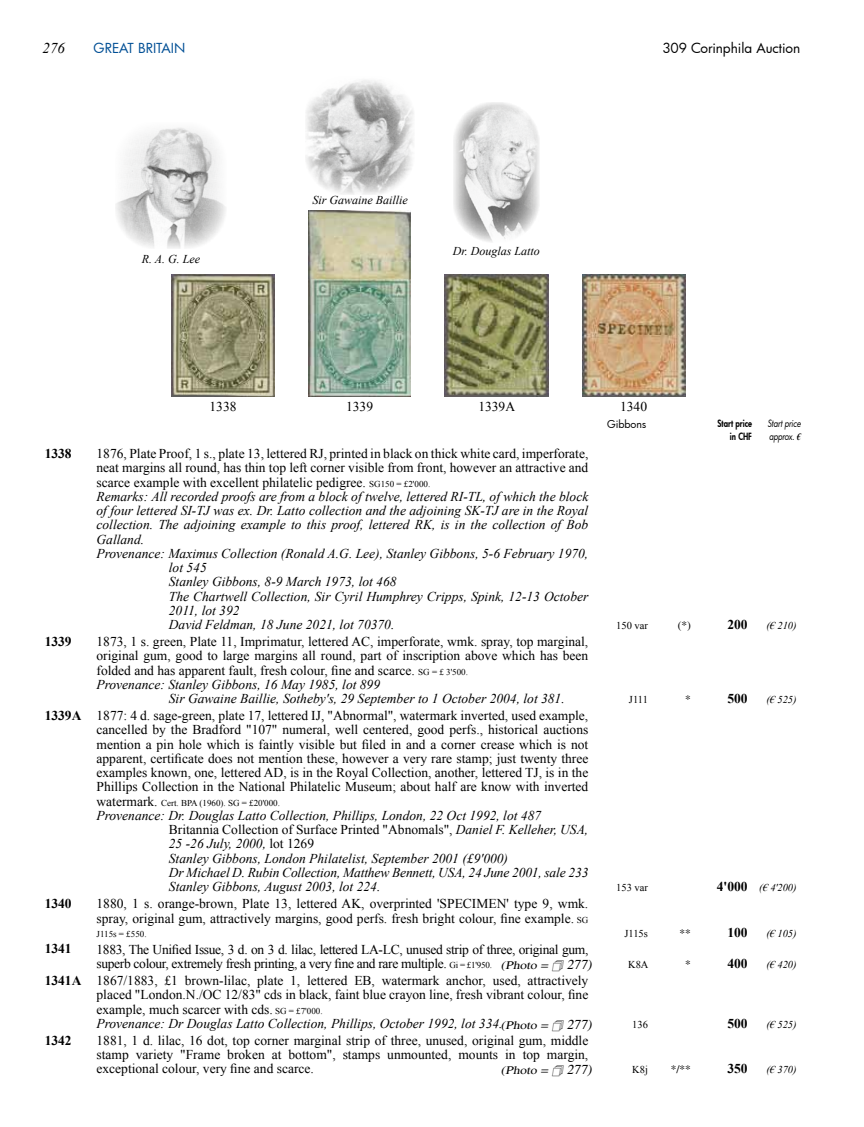
<style>
.page{position:relative;width:864px;height:1127px;background:#fff}
.page>*{position:absolute;margin:0;border:0;box-sizing:border-box;transform-origin:0 0}
.t1{font:italic 15px "Times New Roman";color:#000}
.t2{font:13.5px/14.2px "Times New Roman";color:#000;text-align:justify}
.t3{font:italic 13.5px/14.2px "Times New Roman";color:#000}
.t4{font:13.5px/14.2px "Times New Roman";letter-spacing:-.025em;color:#000}
.t5{font:700 13.5px "Times New Roman";color:#000}
.t6{font:13.5px "Futura";letter-spacing:-.005em;color:#000}
.t7{font:13.5px "Futura";letter-spacing:-.005em;color:#004f95}
.t8{font:italic 12px "Times New Roman";color:#000}
.t9{font:italic 11.55px "Times";color:#000;scale:1.18 1}
.t10{font:11.25px "Times";color:#000}
.t11{font:italic 10.5px "Times New Roman";letter-spacing:-.01em;color:#000}
.t12{font:10.5px "Times New Roman";color:#000}
.t13{font:10.5px "Futura";color:#000}
.t14{font:italic 9.75px/12.8px "Futura";letter-spacing:-.015em;color:#000;scale:.8 1}
.t15{font:800 9.75px/12.8px "Futura";color:#000;text-align:right;scale:.8 1}
.t16{font:9px "Times New Roman";color:#000}
.s1{font-family:"Times New Roman";font-weight:700}
.s2{font-size:9px}
.s3{font-size:13.5px}
.s4{font-style:normal}
.s5{font-weight:700;font-style:normal;font-size:13.5px}
.s6{font-style:italic}
</style>
<div class="page">
<img style="left:171px;top:274px;width:103px;height:122px">
<img style="left:308px;top:210px;width:102px;height:186px">
<img style="left:444px;top:274px;width:103px;height:122px">
<img style="left:582px;top:274px;width:103px;height:122px">
<img style="left:116px;top:127px;width:110px;height:122px">
<img style="left:306px;top:80px;width:108px;height:114px">
<img style="left:453px;top:102px;width:86px;height:140px">
<p class="t1" style="left:43px;top:38px;width:24px">276</p>
<p class="t7" style="left:94px;top:39px;width:93px">GREAT BRITAIN</p>
<p class="t6" style="left:662px;top:39px;width:139px">309 Corinphila Auction</p>
<p class="t8" style="left:142px;top:251px;width:60px">R. A. G. Lee</p>
<p class="t8" style="left:312px;top:192px;width:97px">Sir Gawaine Baillie</p>
<p class="t8" style="left:452px;top:243px;width:89px">Dr. Douglas Latto</p>
<p class="t5" style="left:45px;top:444px;width:29px">1338</p>
<p class="t5" style="left:45px;top:632px;width:29px">1339</p>
<p class="t5" style="left:45px;top:706px;width:38px">1339A</p>
<p class="t5" style="left:45px;top:894px;width:29px">1340</p>
<p class="t5" style="left:45px;top:939px;width:29px">1341</p>
<p class="t5" style="left:45px;top:971px;width:38px">1341A</p>
<p class="t5" style="left:45px;top:1030px;width:29px">1342</p>
<p class="t2" style="left:209px;top:399px;width:28px">1338</p>
<p class="t2" style="left:346px;top:399px;width:28px">1339</p>
<p class="t2" style="left:478px;top:399px;width:38px">1339A</p>
<p class="t2" style="left:620px;top:399px;width:28px">1340</p>
<p class="t13" style="left:607px;top:417px;width:40px">Gibbons</p>
<p class="t15" style="left:717px;top:417px;width:44px">Start price in CHF</p>
<p class="t14" style="left:767px;top:417px;width:43px">Start price approx. <span class="s1">€</span></p>
<p class="t2" style="left:96px;top:446px;width:493px">1876, Plate Proof, 1 s., plate 13, lettered RJ, printed in black on thick white card, imperforate,</p>
<p class="t2" style="left:96px;top:460px;width:493px">neat margins all round, has thin top left corner visible from front, however an attractive and</p>
<p class="t2" style="left:96px;top:475px;width:335px">scarce example with excellent philatelic pedigree. <span class="s2">SG150 = £2'000.</span></p>
<p class="t3" style="left:96px;top:489px;width:493px">Remarks: All recorded proofs are from a block of twelve, lettered RI-TL, of which the block</p>
<p class="t3" style="left:96px;top:503px;width:493px">of four lettered SI-TJ was ex. Dr. Latto collection and the adjoining SK-TJ are in the Royal</p>
<p class="t3" style="left:96px;top:517px;width:493px">collection. The adjoining example to this proof, lettered RK, is in the collection of Bob</p>
<p class="t3" style="left:96px;top:532px;width:49px">Galland.</p>
<p class="t3" style="left:96px;top:546px;width:493px">Provenance: Maximus Collection (Ronald A.G. Lee), Stanley Gibbons, 5-6 February 1970,</p>
<p class="t3" style="left:169px;top:560px;width:39px">lot 545</p>
<p class="t3" style="left:169px;top:574px;width:229px">Stanley Gibbons, 8-9 March 1973, lot 468</p>
<p class="t3" style="left:169px;top:589px;width:421px">The Chartwell Collection, Sir Cyril Humphrey Cripps, Spink, 12-13 October</p>
<p class="t3" style="left:169px;top:603px;width:72px">2011, lot 392</p>
<p class="t3" style="left:169px;top:617px;width:227px">David Feldman, 18 June 2021, lot 70370.</p>
<p class="t12" style="left:616px;top:618px;width:33px">150 var</p>
<p class="t10" style="left:677px;top:619px;width:15px">(*)</p>
<p class="t5" style="left:727px;top:615px;width:22px">200</p>
<p class="t11" style="left:766px;top:618px;width:31px">(€ 210)</p>
<p class="t2" style="left:96px;top:634px;width:493px">1873, 1 s. green, Plate 11, Imprimatur, lettered AC, imperforate, wmk. spray, top marginal,</p>
<p class="t2" style="left:96px;top:648px;width:493px">original gum, good to large margins all round, part of inscription above which has been</p>
<p class="t2" style="left:96px;top:663px;width:373px">folded and has apparent fault, fresh colour, fine and scarce. <span class="s2">SG = £ 3'500.</span></p>
<p class="t3" style="left:96px;top:677px;width:285px">Provenance: Stanley Gibbons, 16 May 1985, lot 899</p>
<p class="t3" style="left:169px;top:691px;width:397px">Sir Gawaine Baillie, Sotheby's, 29 September to 1 October 2004, lot 381.</p>
<p class="t12" style="left:628px;top:692px;width:21px">J111</p>
<p class="t10" style="left:685px;top:693px;width:7px">*</p>
<p class="t5" style="left:727px;top:689px;width:22px">500</p>
<p class="t11" style="left:766px;top:692px;width:31px">(€ 525)</p>
<p class="t2" style="left:96px;top:708px;width:493px">1877: 4 d. sage-green, plate 17, lettered IJ, "Abnormal", watermark inverted, used example, cancelled by the Bradford "107" numeral, well centered, good perfs., historical auctions mention a pin hole which is faintly visible but filed in and a corner crease which is not apparent, certificate does not mention these, however a very rare stamp; just twenty three examples known, one, lettered AD, is in the Royal Collection, another, lettered TJ, is in the Phillips Collection in the National Philatelic Museum; about half are know with inverted</p>
<p class="t16" style="left:96px;top:796px;width:185px"><span class="s3">watermark.</span> Cert. BPA (1960). SG = £20'000.</p>
<p class="t3" style="left:169px;top:808px;width:421px;text-indent:-72px">Provenance: Dr. Douglas Latto Collection, Phillips, London, 22 Oct 1992, lot 487<br><span class="s4">Britannia Collection of Surface Printed "Abnomals",</span> Daniel F. Kelleher, USA, 25 -26 July, 2000, <span class="s4">lot 1269<br></span>Stanley Gibbons, London Philatelist, September 2001 (£9'000)<br>Dr Michael D. Rubin Collection, Matthew Bennett, USA, 24 June 2001, sale 233<br>Stanley Gibbons, August 2003, lot 224.</p>
<p class="t12" style="left:616px;top:880px;width:33px">153 var</p>
<p class="t11" style="left:716px;top:880px;width:81px"><span class="s5">4'000</span> (€ 4'200)</p>
<p class="t2" style="left:96px;top:896px;width:493px">1880, 1 s. orange-brown, Plate 13, lettered AK, overprinted 'SPECIMEN' type 9, wmk. spray, original gum, attractively margins, good perfs. fresh bright colour, fine example. <span class="s2">SG</span></p>
<p class="t16" style="left:96px;top:927px;width:51px">J115s = £550.</p>
<p class="t12" style="left:624px;top:926px;width:25px">J115s</p>
<p class="t10" style="left:679px;top:926px;width:13px">**</p>
<p class="t5" style="left:727px;top:923px;width:22px">100</p>
<p class="t11" style="left:766px;top:926px;width:31px">(€ 105)</p>
<p class="t4" style="left:96px;top:942px;width:493px">1883, The Unified Issue, 3 d. on 3 d. lilac, lettered LA-LC, unused strip of three, original gum, superb colour, extremely fresh printing, a very fine and rare multiple. <span class="s2">Gi = £1'950.</span></p>
<p class="t12" style="left:628px;top:957px;width:22px">K8A</p>
<p class="t10" style="left:685px;top:957px;width:7px">*</p>
<p class="t5" style="left:727px;top:954px;width:22px">400</p>
<p class="t11" style="left:766px;top:957px;width:31px">(€ 420)</p>
<p class="t9" style="left:500px;top:958px;width:81px">(Photo = <span class="s3">277)</span></p>
<p class="t2" style="left:96px;top:973px;width:493px;text-align:left">1867/1883, £1 brown-lilac, plate 1, lettered EB, watermark anchor, used, attractively placed "London.N./OC 12/83" cds in black, faint blue crayon line, fresh vibrant colour, fine example, much scarcer with cds. <span class="s2">SG = £7'000.<br></span><span class="s6">Provenance: Dr Douglas Latto Collection, Phillips, October 1992, lot 334.</span></p>
<p class="t9" style="left:500px;top:1018px;width:81px">(Photo = <span class="s3">277)</span></p>
<p class="t2" style="left:96px;top:1033px;width:493px">1881, 1 d. lilac, 16 dot, top corner marginal strip of three, unused, original gum, middle stamp variety "Frame broken at bottom", stamps unmounted, mounts in top margin, exceptional colour, very fine and scarce.</p>
<p class="t9" style="left:500px;top:1063px;width:81px">(Photo = <span class="s3">277)</span></p>
<p class="t12" style="left:632px;top:1017px;width:17px">136</p>
<p class="t5" style="left:727px;top:1014px;width:22px">500</p>
<p class="t11" style="left:766px;top:1017px;width:31px">(€ 525)</p>
<p class="t12" style="left:632px;top:1063px;width:17px">K8j</p>
<p class="t10" style="left:670px;top:1063px;width:22px">*/**</p>
<p class="t5" style="left:727px;top:1059px;width:22px">350</p>
<p class="t11" style="left:766px;top:1062px;width:31px">(€ 370)</p>
</div>
